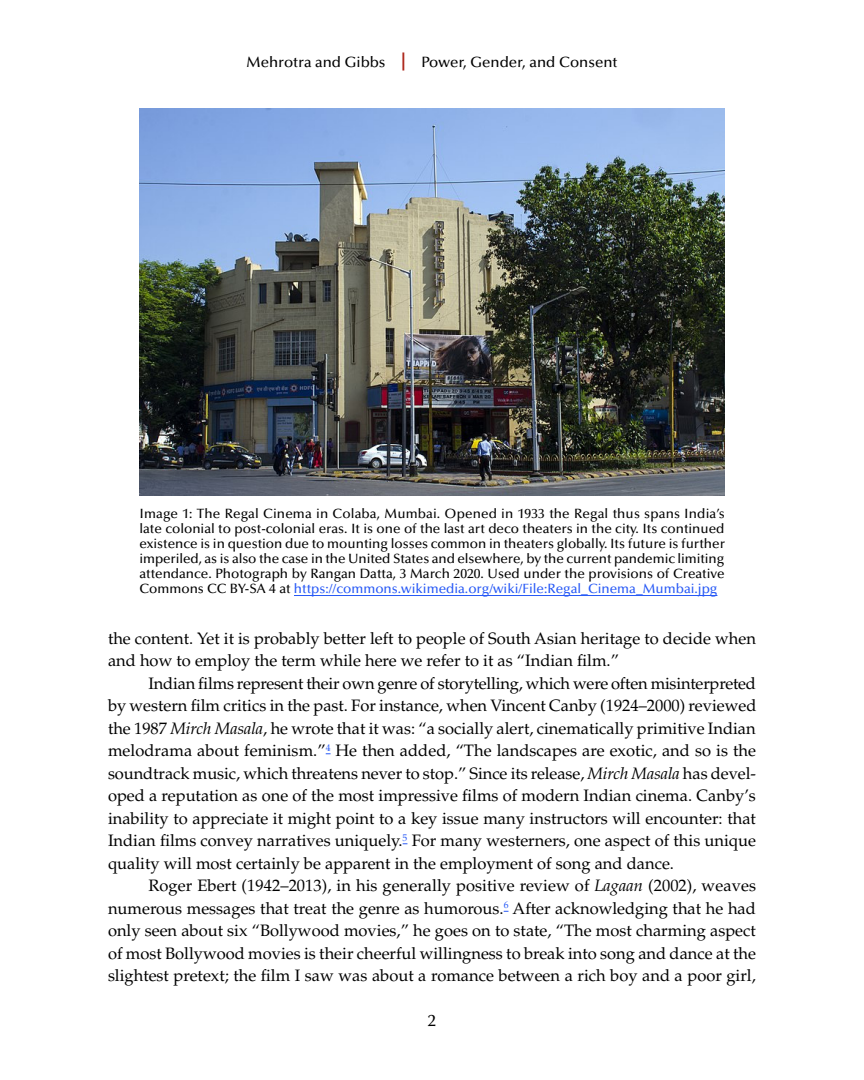
<style>
.page{position:relative;width:864px;height:1080px;background:#fff}
.page>*{position:absolute;margin:0;border:0;box-sizing:border-box;transform-origin:0 0}
.TXT{font:16.5px/22.5px "Palatino LT Std";color:#000;text-align:justify}
.t1{font:500 16.5px "Optima LT Std";color:#000}
.t2{font:500 15px "Optima LT Std";color:#000}
.CAP{font:500 13.5px/15px "Optima LT Std";color:#000;text-align:justify}
.s1{font-size:18px;color:#ab2217}
.s2{color:#2759f6}
.s3{font-style:italic}
</style>
<div class="page">
<img style="left:139px;top:108px;width:586px;height:388px">
<hr style="left:294px;top:595px;width:423px;height:1px;background:#2759f6">
<p class="t2" style="left:246px;top:54px;width:373px">Mehrotra and Gibbs <span class="s1">|</span> Power, Gender, and Consent</p>
<p class="CAP" style="left:139px;top:506px;width:587px">Image 1: The Regal Cinema in Colaba, Mumbai. Opened in 1933 the Regal thus spans India’s late colonial to post-colonial eras. It is one of the last art deco theaters in the city. Its continued existence is in question due to mounting losses common in theaters globally. Its future is further imperiled, as is also the case in the United States and elsewhere, by the current pandemic limiting attendance. Photograph by Rangan Datta, 3 March 2020. Used under the provisions of Creative Commons CC BY-SA 4 at <span class="s2">https://commons.wikimedia.org/wiki/File:Regal_Cinema_Mumbai.jpg</span></p>
<p class="TXT" style="left:108px;top:627px;width:649px">the content. Yet it is probably better left to people of South Asian heritage to decide when and how to employ the term while here we refer to it as “Indian film.”</p>
<p class="TXT" style="left:108px;top:672px;width:650px;text-indent:41px">Indian films represent their own genre of storytelling, which were often misinterpreted by western film critics in the past. For instance, when Vincent Canby (1924–2000) reviewed the 1987 <span class="s3">Mirch Masala</span>, he wrote that it was: “a socially alert, cinematically primitive Indian melodrama about feminism.”<sup>4</sup> He then added, “The landscapes are exotic, and so is the soundtrack music, which threatens never to stop.” Since its release, <span class="s3">Mirch Masala</span> has devel&shy;oped a reputation as one of the most impressive films of modern Indian cinema. Canby’s inability to appreciate it might point to a key issue many instructors will encounter: that Indian films convey narratives uniquely.<sup>5</sup> For many westerners, one aspect of this unique quality will most certainly be apparent in the employment of song and dance.</p>
<p class="TXT" style="left:108px;top:875px;width:650px;text-indent:41px">Roger Ebert (1942–2013), in his generally positive review of <span class="s3">Lagaan</span> (2002), weaves numerous messages that treat the genre as humorous.<sup>6</sup> After acknowledging that he had only seen about six “Bollywood movies,” he goes on to state, “The most charming aspect of most Bollywood movies is their cheerful willingness to break into song and dance at the slightest pretext; the film I saw was about a romance between a rich boy and a poor girl,</p>
<p class="t1" style="left:428px;top:1011px;width:10px">2</p>
</div>
